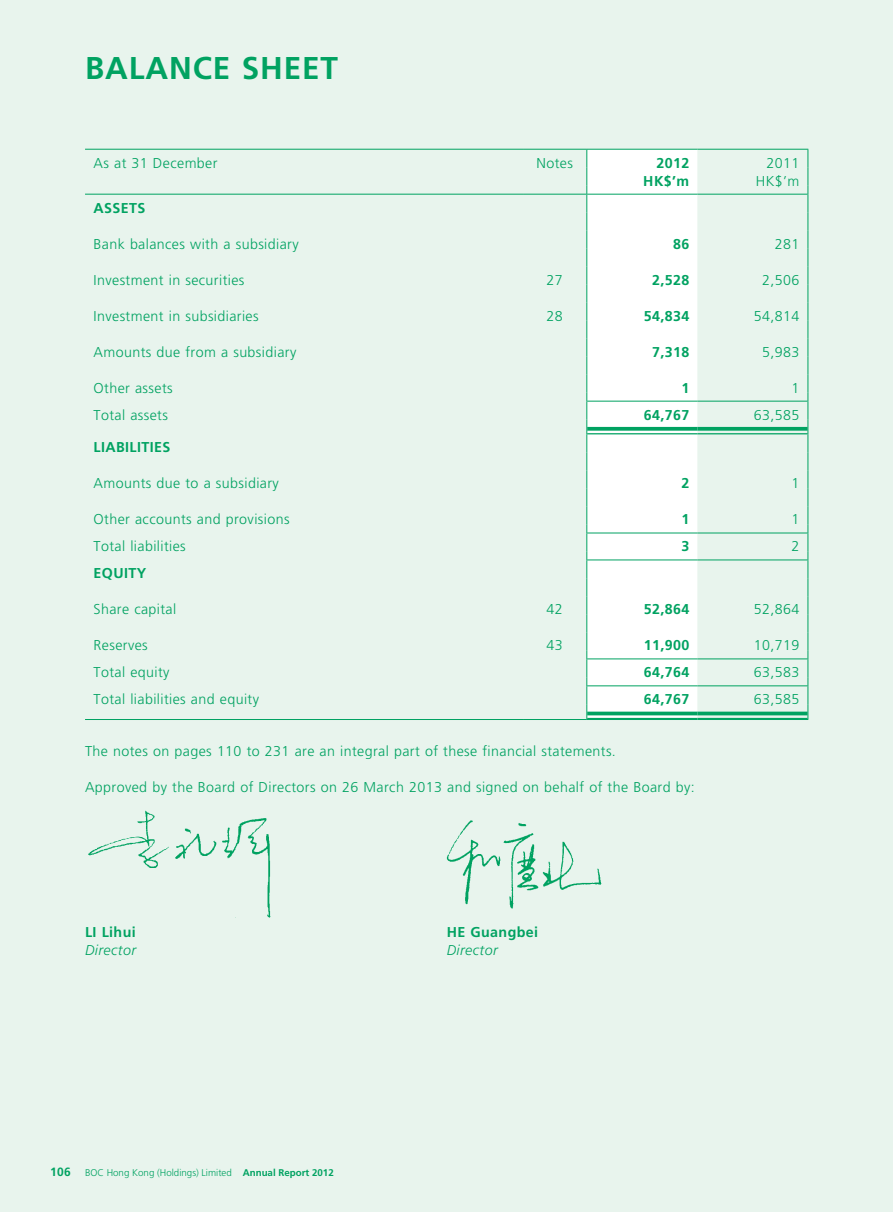
<style>
.page{position:relative;width:893px;height:1212px;background:#fff}
.page>*{position:absolute;margin:0;border:0;box-sizing:border-box;transform-origin:0 0}
.t1{font:700 31.5px "Frutiger LT Std";letter-spacing:.03em;color:#00a261}
.t2{font:300 14.25px "Frutiger LT Std";letter-spacing:.03em;color:#00a261}
.t3{font:700 14.25px "Frutiger LT Std";letter-spacing:.03em;color:#00a261}
.t4{font:italic 300 14.25px "Frutiger LT Std";letter-spacing:.03em;color:#00a261}
.t5{font:300 9.75px "Frutiger LT Std";color:#00a261}
.s1{font-weight:700;font-size:12px}
.s2{font-weight:700}
</style>
<div class="page">
<div style="left:0;top:0;width:892px;height:1212px;background:#e8f4ed"></div>
<div style="left:587px;top:150px;width:110px;height:568px;background:#fff"></div>
<hr style="left:85px;top:149px;width:438px;height:1px;background:#00a261">
<hr style="left:523px;top:149px;width:64px;height:1px;background:#00a261">
<hr style="left:587px;top:149px;width:110px;height:1px;background:#00a261">
<hr style="left:697px;top:149px;width:111px;height:1px;background:#00a261">
<hr style="left:85px;top:719px;width:438px;height:1px;background:#00a261">
<hr style="left:523px;top:719px;width:64px;height:1px;background:#00a261">
<hr style="left:587px;top:719px;width:110px;height:1px;background:#00a261">
<hr style="left:697px;top:719px;width:111px;height:1px;background:#00a261">
<svg style="left:586px;top:150px;width:1px;height:569px"></svg>
<svg style="left:807px;top:150px;width:1px;height:569px"></svg>
<hr style="left:85px;top:194px;width:438px;height:1px;background:#00a261">
<hr style="left:523px;top:194px;width:63px;height:1px;background:#00a261">
<hr style="left:587px;top:194px;width:110px;height:1px;background:#00a261">
<hr style="left:697px;top:194px;width:110px;height:1px;background:#00a261">
<hr style="left:587px;top:401px;width:110px;height:1px;background:#00a261">
<hr style="left:697px;top:401px;width:110px;height:1px;background:#00a261">
<svg style="left:587px;top:427px;width:110px;height:4px"></svg>
<hr style="left:587px;top:433px;width:110px;height:1px;background:#00a261">
<svg style="left:697px;top:427px;width:110px;height:4px"></svg>
<hr style="left:697px;top:433px;width:110px;height:1px;background:#00a261">
<hr style="left:587px;top:533px;width:110px;height:1px;background:#00a261">
<hr style="left:697px;top:533px;width:110px;height:1px;background:#00a261">
<hr style="left:587px;top:559px;width:110px;height:1px;background:#00a261">
<hr style="left:697px;top:559px;width:110px;height:1px;background:#00a261">
<hr style="left:587px;top:658px;width:110px;height:1px;background:#00a261">
<hr style="left:697px;top:658px;width:110px;height:1px;background:#00a261">
<hr style="left:587px;top:685px;width:110px;height:1px;background:#00a261">
<hr style="left:697px;top:685px;width:110px;height:1px;background:#00a261">
<hr style="left:587px;top:712px;width:110px;height:3px;background:#00a261">
<hr style="left:587px;top:718px;width:110px;height:1px;background:#00a261">
<hr style="left:697px;top:712px;width:110px;height:3px;background:#00a261">
<hr style="left:697px;top:718px;width:110px;height:1px;background:#00a261">
<img style="left:88px;top:810px;width:183px;height:108px">
<img style="left:447px;top:820px;width:155px;height:89px">
<h1 class="t1" style="left:85px;top:50px;width:255px">Balance Sheet</h1>
<p class="t2" style="left:94px;top:155px;width:125px">As at 31 December</p>
<p class="t2" style="left:536px;top:155px;width:38px">Notes</p>
<p class="t3" style="left:656px;top:154px;width:34px">2012</p>
<p class="t2" style="left:766px;top:155px;width:34px">2011</p>
<p class="t3" style="left:643px;top:172px;width:47px">HK$’m</p>
<p class="t2" style="left:756px;top:173px;width:45px">HK$’m</p>
<p class="t3" style="left:94px;top:199px;width:52px">ASSETS</p>
<p class="t2" style="left:94px;top:236px;width:207px">Bank balances with a subsidiary</p>
<p class="t3" style="left:673px;top:235px;width:18px">86</p>
<p class="t2" style="left:775px;top:236px;width:26px">281</p>
<p class="t2" style="left:94px;top:272px;width:152px">Investment in securities</p>
<p class="t2" style="left:547px;top:272px;width:18px">27</p>
<p class="t3" style="left:652px;top:271px;width:39px">2,528</p>
<p class="t2" style="left:762px;top:272px;width:39px">2,506</p>
<p class="t2" style="left:94px;top:308px;width:167px">Investment in subsidiaries</p>
<p class="t2" style="left:547px;top:308px;width:18px">28</p>
<p class="t3" style="left:644px;top:307px;width:47px">54,834</p>
<p class="t2" style="left:754px;top:308px;width:47px">54,814</p>
<p class="t2" style="left:94px;top:344px;width:204px">Amounts due from a subsidiary</p>
<p class="t3" style="left:652px;top:343px;width:39px">7,318</p>
<p class="t2" style="left:762px;top:344px;width:39px">5,983</p>
<p class="t2" style="left:94px;top:380px;width:81px">Other assets</p>
<p class="t3" style="left:681px;top:379px;width:9px">1</p>
<p class="t2" style="left:791px;top:380px;width:9px">1</p>
<p class="t2" style="left:94px;top:406px;width:76px">Total assets</p>
<p class="t3" style="left:644px;top:406px;width:47px">64,767</p>
<p class="t2" style="left:754px;top:406px;width:47px">63,585</p>
<p class="t3" style="left:94px;top:439px;width:64px">LIABILITIES</p>
<p class="t2" style="left:94px;top:475px;width:187px">Amounts due to a subsidiary</p>
<p class="t3" style="left:681px;top:475px;width:9px">2</p>
<p class="t2" style="left:791px;top:475px;width:9px">1</p>
<p class="t2" style="left:94px;top:511px;width:198px">Other accounts and provisions</p>
<p class="t3" style="left:681px;top:511px;width:9px">1</p>
<p class="t2" style="left:791px;top:511px;width:9px">1</p>
<p class="t2" style="left:94px;top:538px;width:94px">Total liabilities</p>
<p class="t3" style="left:681px;top:538px;width:9px">3</p>
<p class="t2" style="left:791px;top:538px;width:9px">2</p>
<p class="t3" style="left:94px;top:565px;width:54px">EQUITY</p>
<p class="t2" style="left:94px;top:601px;width:84px">Share capital</p>
<p class="t2" style="left:547px;top:601px;width:18px">42</p>
<p class="t3" style="left:644px;top:601px;width:47px">52,864</p>
<p class="t2" style="left:754px;top:601px;width:47px">52,864</p>
<p class="t2" style="left:94px;top:637px;width:56px">Reserves</p>
<p class="t2" style="left:547px;top:637px;width:18px">43</p>
<p class="t3" style="left:644px;top:637px;width:47px">11,900</p>
<p class="t2" style="left:754px;top:637px;width:47px">10,719</p>
<p class="t2" style="left:94px;top:664px;width:78px">Total equity</p>
<p class="t3" style="left:644px;top:664px;width:47px">64,764</p>
<p class="t2" style="left:754px;top:664px;width:47px">63,583</p>
<p class="t2" style="left:94px;top:691px;width:167px">Total liabilities and equity</p>
<p class="t3" style="left:644px;top:691px;width:47px">64,767</p>
<p class="t2" style="left:754px;top:691px;width:47px">63,585</p>
<p class="t2" style="left:85px;top:743px;width:532px">The notes on pages 110 to 231 are an integral part of these financial statements.</p>
<p class="t2" style="left:85px;top:779px;width:611px">Approved by the Board of Directors on 26 March 2013 and signed on behalf of the Board by:</p>
<p class="t3" style="left:85px;top:923px;width:52px">LI Lihui</p>
<p class="t3" style="left:447px;top:923px;width:93px">HE Guangbei</p>
<p class="t4" style="left:85px;top:941px;width:53px">Director</p>
<p class="t4" style="left:447px;top:941px;width:53px">Director</p>
<p class="t5" style="left:50px;top:1167px;width:285px"><span class="s1">106</span> BOC Hong Kong (Holdings) Limited <span class="s2">Annual Report 2012</span></p>
</div>
